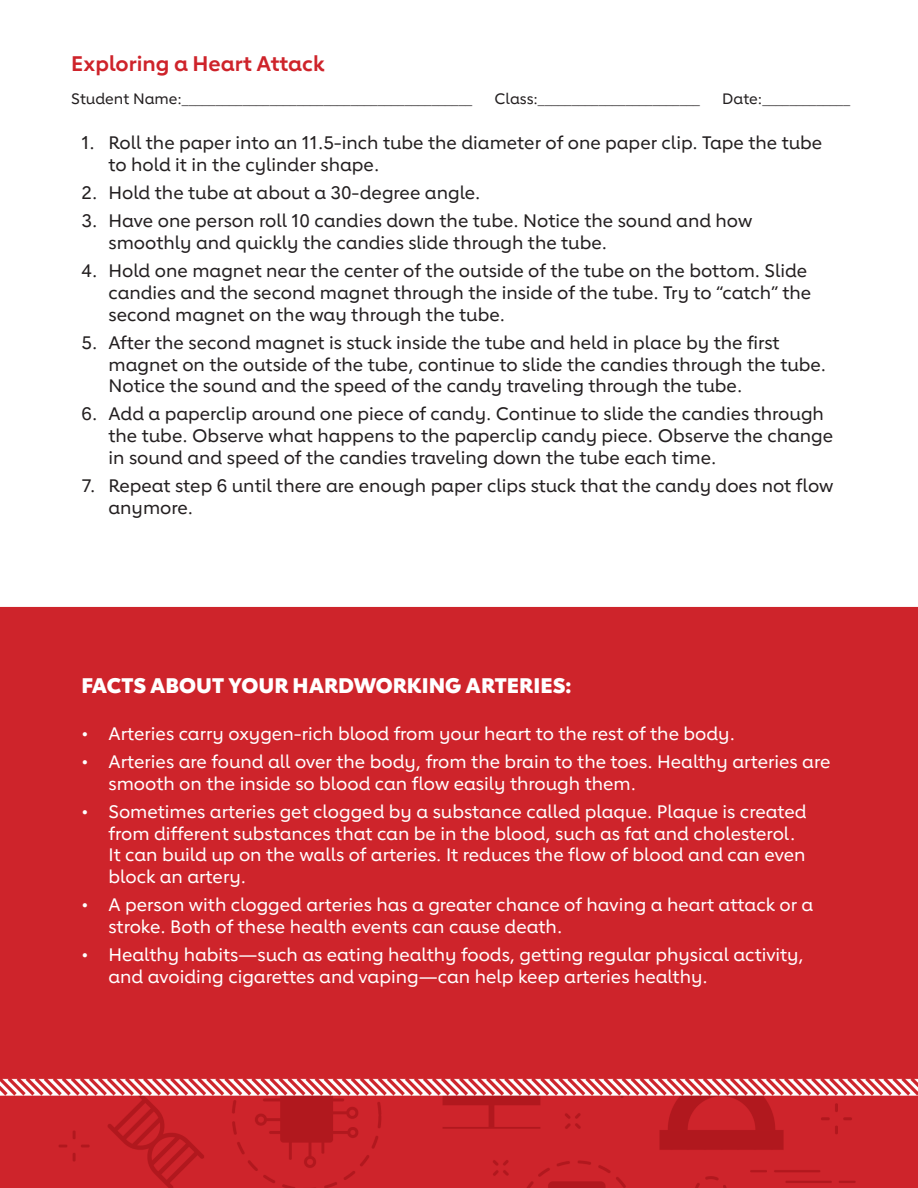
<style>
.page{position:relative;width:918px;height:1188px;background:#fff}
.page>*{position:absolute;margin:0;border:0;box-sizing:border-box;transform-origin:0 0}
.Subhead_2{font:800 21px "Lub Dub";color:#fff}
.Subhead_2-2{font:700 21px "Lub Dub";color:#ce232a}
.Body_Copy_5{font:500 18px/21.6px "Lub Dub";color:#231f20}
.Body_Copy_7{font:500 18px/21.6px "Lub Dub";color:#fff}
.Body_Copy_6{font:500 15px "Lub Dub";color:#231f20}
</style>
<div class="page">
<div style="left:0;top:606px;width:918px;height:582px;background:#ce242b"></div>
<h3 class="Subhead_2-2" style="left:71px;top:51px;width:255px">Exploring a Heart Attack</h3>
<p class="Body_Copy_6" style="left:71px;top:90px;width:402px">Student Name:___________________________________________</p>
<p class="Body_Copy_6" style="left:495px;top:90px;width:207px">Class:________________________</p>
<p class="Body_Copy_6" style="left:722px;top:90px;width:129px">Date:_____________</p>
<p class="Body_Copy_5" style="left:108px;top:132px;width:715px;text-indent:-27px">1. Roll the paper into an 11.5-inch tube the diameter of one paper clip. Tape the tube to hold it in the cylinder shape.</p>
<p class="Body_Copy_5" style="left:81px;top:182px;width:401px">2. Hold the tube at about a 30-degree angle.</p>
<p class="Body_Copy_5" style="left:108px;top:210px;width:645px;text-indent:-27px">3. Have one person roll 10 candies down the tube. Notice the sound and how smoothly and quickly the candies slide through the tube.</p>
<p class="Body_Copy_5" style="left:108px;top:260px;width:704px;text-indent:-27px">4. Hold one magnet near the center of the outside of the tube on the bottom. Slide candies and the second magnet through the inside of the tube. Try to “catch” the second magnet on the way through the tube.</p>
<p class="Body_Copy_5" style="left:108px;top:332px;width:719px;text-indent:-27px">5. After the second magnet is stuck inside the tube and held in place by the first magnet on the outside of the tube, continue to slide the candies through the tube.<br>Notice the sound and the speed of the candy traveling through the tube.</p>
<p class="Body_Copy_5" style="left:108px;top:403px;width:726px;text-indent:-27px">6. Add a paperclip around one piece of candy. Continue to slide the candies through the tube. Observe what happens to the paperclip candy piece. Observe the change in sound and speed of the candies traveling down the tube each time.</p>
<p class="Body_Copy_5" style="left:108px;top:475px;width:726px;text-indent:-27px">7. Repeat step 6 until there are enough paper clips stuck that the candy does not flow anymore.</p>
<h3 class="Subhead_2" style="left:81px;top:673px;width:492px">FACTS ABOUT YOUR HARDWORKING ARTERIES:</h3>
<p class="Body_Copy_7" style="left:81px;top:722px;width:655px">• Arteries carry oxygen-rich blood from your heart to the rest of the body.</p>
<p class="Body_Copy_7" style="left:108px;top:751px;width:724px;text-indent:-27px">• Arteries are found all over the body, from the brain to the toes. Healthy arteries are smooth on the inside so blood can flow easily through them.</p>
<p class="Body_Copy_7" style="left:108px;top:801px;width:700px;text-indent:-27px">• Sometimes arteries get clogged by a substance called plaque. Plaque is created from different substances that can be in the blood, such as fat and cholesterol.<br>It can build up on the walls of arteries. It reduces the flow of blood and can even block an artery.</p>
<p class="Body_Copy_7" style="left:108px;top:894px;width:706px;text-indent:-27px">• A person with clogged arteries has a greater chance of having a heart attack or a stroke. Both of these health events can cause death.</p>
<p class="Body_Copy_7" style="left:108px;top:944px;width:697px;text-indent:-27px">• Healthy habits—such as eating healthy foods, getting regular physical activity, and avoiding cigarettes and vaping—can help keep arteries healthy.</p>
</div>
